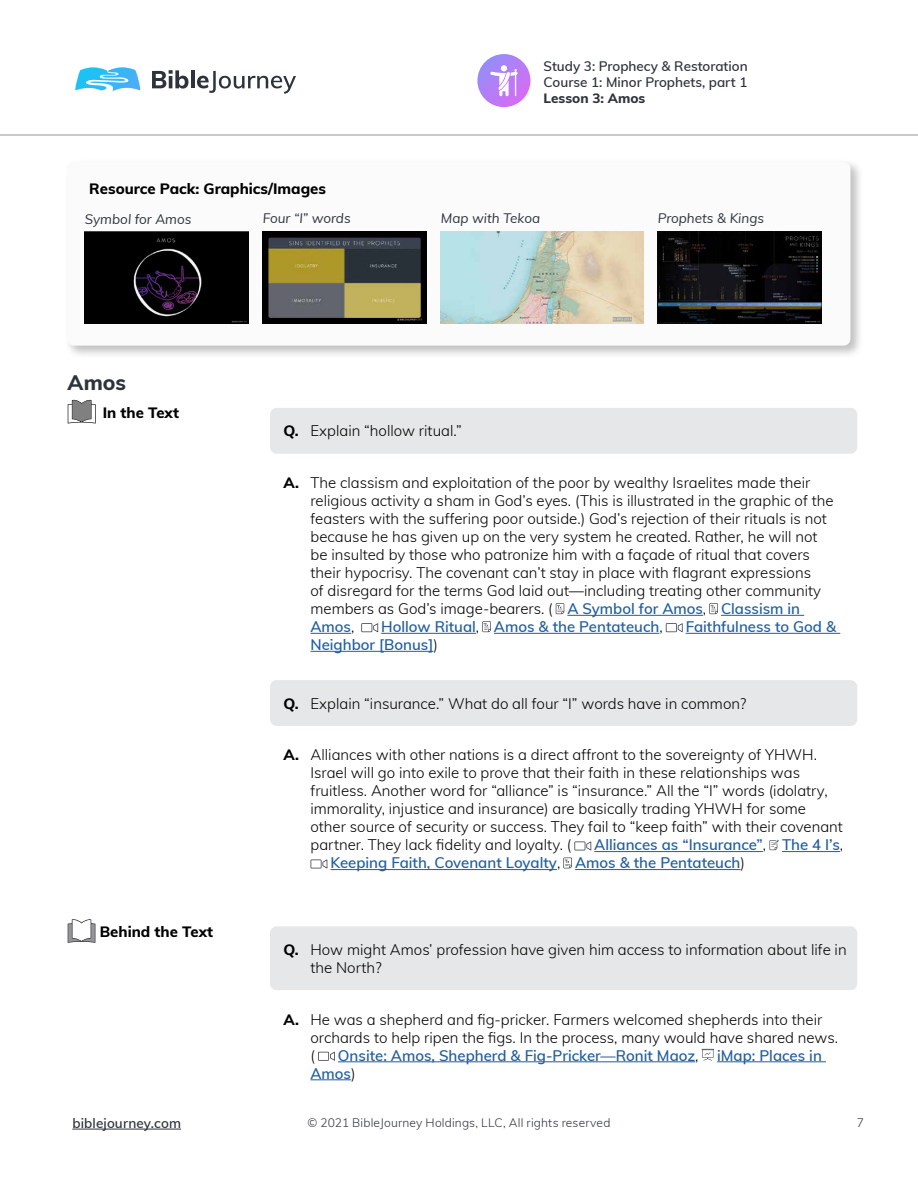
<style>
.page{position:relative;width:918px;height:1188px;background:#fff}
.page>*{position:absolute;margin:0;border:0;box-sizing:border-box;transform-origin:0 0}
.t1{font:800 21px "Muli";color:#2d323c}
.t2{font:300 15px/18px "Muli";color:#000}
.t3{font:600 15px/18px "Muli";color:#215e9e}
.t4{font:800 15px "Muli";color:#000}
.t5{font:600 13.5px/16.2px "Muli";color:#2d323c}
.t6{font:italic 13.5px "Muli";color:#2d323c}
.t7{font:800 13.5px "Muli";color:#2d323c}
.t8{font:300 12px "Muli";letter-spacing:.015em;color:#2d323c}
.s1{font-weight:800}
.s2{font-weight:600;color:#215e9e}
.s3{font-weight:300;color:#000}
</style>
<div class="page">
<hr style="left:72px;top:1129px;width:109px;height:1px;background:#2d323c">
<svg style="left:0;top:54px;width:918px;height:81px"></svg>
<svg style="left:152px;top:70px;width:37px;height:19px"></svg>
<hr style="left:191px;top:70px;width:4px;height:18px;background:#2d323c">
<svg style="left:197px;top:71px;width:99px;height:23px"></svg>
<svg style="left:75px;top:67px;width:65px;height:24px"></svg>
<div style="left:270px;top:408px;width:587px;height:46px;background:#e6e7e8;border-radius:7px"></div>
<hr style="left:567px;top:615px;width:136px;height:1px;background:#215e9e">
<hr style="left:721px;top:615px;width:83px;height:1px;background:#215e9e">
<hr style="left:310px;top:633px;width:41px;height:1px;background:#215e9e">
<hr style="left:381px;top:633px;width:95px;height:1px;background:#215e9e">
<hr style="left:494px;top:633px;width:165px;height:1px;background:#215e9e">
<hr style="left:686px;top:633px;width:154px;height:1px;background:#215e9e">
<hr style="left:310px;top:651px;width:123px;height:1px;background:#215e9e">
<div style="left:270px;top:680px;width:587px;height:46px;background:#e6e7e8;border-radius:7px"></div>
<hr style="left:594px;top:851px;width:169px;height:1px;background:#215e9e">
<hr style="left:782px;top:851px;width:58px;height:1px;background:#215e9e">
<hr style="left:330px;top:869px;width:227px;height:1px;background:#215e9e">
<hr style="left:575px;top:869px;width:165px;height:1px;background:#215e9e">
<div style="left:270px;top:926px;width:587px;height:64px;background:#e6e7e8;border-radius:7px"></div>
<hr style="left:338px;top:1061px;width:357px;height:1px;background:#215e9e">
<hr style="left:717px;top:1061px;width:109px;height:1px;background:#215e9e">
<hr style="left:310px;top:1079px;width:41px;height:1px;background:#215e9e">
<svg style="left:68px;top:400px;width:28px;height:24px"></svg>
<svg style="left:556px;top:603px;width:8px;height:11px"></svg>
<svg style="left:709px;top:603px;width:9px;height:11px"></svg>
<svg style="left:361px;top:623px;width:17px;height:9px"></svg>
<svg style="left:482px;top:621px;width:9px;height:11px"></svg>
<svg style="left:666px;top:623px;width:17px;height:9px"></svg>
<svg style="left:574px;top:842px;width:17px;height:8px"></svg>
<svg style="left:770px;top:840px;width:9px;height:10px"></svg>
<svg style="left:311px;top:860px;width:16px;height:8px"></svg>
<svg style="left:563px;top:858px;width:9px;height:10px"></svg>
<svg style="left:68px;top:919px;width:27px;height:24px"></svg>
<svg style="left:318px;top:1052px;width:17px;height:9px"></svg>
<svg style="left:702px;top:1049px;width:12px;height:12px"></svg>
<div style="left:64px;top:159px;width:800px;height:200px;background:#000;opacity:.25"></div>
<div style="left:67px;top:162px;width:783px;height:184px;background:#fbfbfb;border-radius:7px"></div>
<img style="left:263px;top:232px;width:164px;height:92px">
<img style="left:441px;top:232px;width:203px;height:92px">
<img style="left:658px;top:232px;width:164px;height:92px">
<img style="left:85px;top:232px;width:164px;height:92px">
<p class="t5" style="left:544px;top:57px;width:206px">Study 3: Prophecy &amp; Restoration<br>Course 1: Minor Prophets, part 1</p>
<p class="t7" style="left:544px;top:89px;width:103px">Lesson 3: Amos</p>
<p class="t4" style="left:89px;top:178px;width:238px">Resource Pack: Graphics/Images</p>
<p class="t6" style="left:85px;top:210px;width:108px">Symbol for Amos</p>
<p class="t6" style="left:263px;top:208px;width:90px">Four “I” words</p>
<p class="t6" style="left:441px;top:208px;width:101px">Map with Tekoa</p>
<p class="t6" style="left:658px;top:208px;width:108px">Prophets &amp; Kings</p>
<h1 class="t1" style="left:68px;top:368px;width:60px">Amos</h1>
<p class="t4" style="left:103px;top:402px;width:78px">In the Text</p>
<p class="t4" style="left:100px;top:921px;width:115px">Behind the Text</p>
<p class="t2" style="left:283px;top:421px;width:180px"><span class="s1">Q.</span> Explain “hollow ritual.”</p>
<p class="t2" style="left:310px;top:473px;width:525px;text-indent:-27px"><span class="s1">A.</span> The classism and exploitation of the poor by wealthy Israelites made their religious activity a sham in God’s eyes. (This is illustrated in the graphic of the feasters with the suffering poor outside.) God’s rejection of their rituals is not because he has given up on the very system he created. Rather, he will not be insulted by those who patronize him with a façade of ritual that covers their hypocrisy. The covenant can’t stay in place with flagrant expressions<br>of disregard for the terms God laid out—including treating other community members as God’s image-bearers. ( <span class="s2">A Symbol for Amos</span>, <span class="s2">Classism in Amos</span>,</p>
<p class="t3" style="left:381px;top:617px;width:283px">Hollow Ritual<span class="s3">,</span> Amos &amp; the Pentateuch<span class="s3">,</span></p>
<p class="t3" style="left:686px;top:617px;width:152px">Faithfulness to God &amp;</p>
<p class="t3" style="left:311px;top:635px;width:129px">Neighbor [Bonus]<span class="s3">)</span></p>
<p class="t2" style="left:284px;top:694px;width:465px"><span class="s1">Q.</span> Explain “insurance.” What do all four “I” words have in common?</p>
<p class="t2" style="left:311px;top:745px;width:534px;text-indent:-27px"><span class="s1">A.</span> Alliances with other nations is a direct affront to the sovereignty of YHWH.<br>Israel will go into exile to prove that their faith in these relationships was fruitless. Another word for “alliance” is “insurance.” All the “I” words (idolatry, immorality, injustice and insurance) are basically trading YHWH for some other source of security or success. They fail to “keep faith” with their covenant partner. They lack fidelity and loyalty. (</p>
<p class="t3" style="left:330px;top:835px;width:514px;text-indent:264px">Alliances as “Insurance”<span class="s3">,</span> The 4 I’s<span class="s3">,<br></span>Keeping Faith, Covenant Loyalty<span class="s3">,</span> Amos &amp; the Pentateuch<span class="s3">)</span></p>
<p class="t2" style="left:310px;top:940px;width:538px;text-indent:-27px"><span class="s1">Q.</span> How might Amos’ profession have given him access to information about life in the North?</p>
<p class="t2" style="left:310px;top:1010px;width:529px;text-indent:-27px"><span class="s1">A.</span> He was a shepherd and fig-pricker. Farmers welcomed shepherds into their orchards to help ripen the figs. In the process, many would have shared news. (</p>
<p class="t3" style="left:311px;top:1046px;width:513px;text-indent:27px">Onsite: Amos, Shepherd &amp; Fig-Pricker—Ronit Maoz<span class="s3">,</span> iMap: Places in<br>Amos<span class="s3">)</span></p>
<p class="t5" style="left:72px;top:1114px;width:110px">biblejourney.com</p>
<p class="t8" style="left:308px;top:1114px;width:304px">© 2021 BibleJourney Holdings, LLC, All rights reserved</p>
<p class="t8" style="left:857px;top:1114px;width:9px">7</p>
</div>
